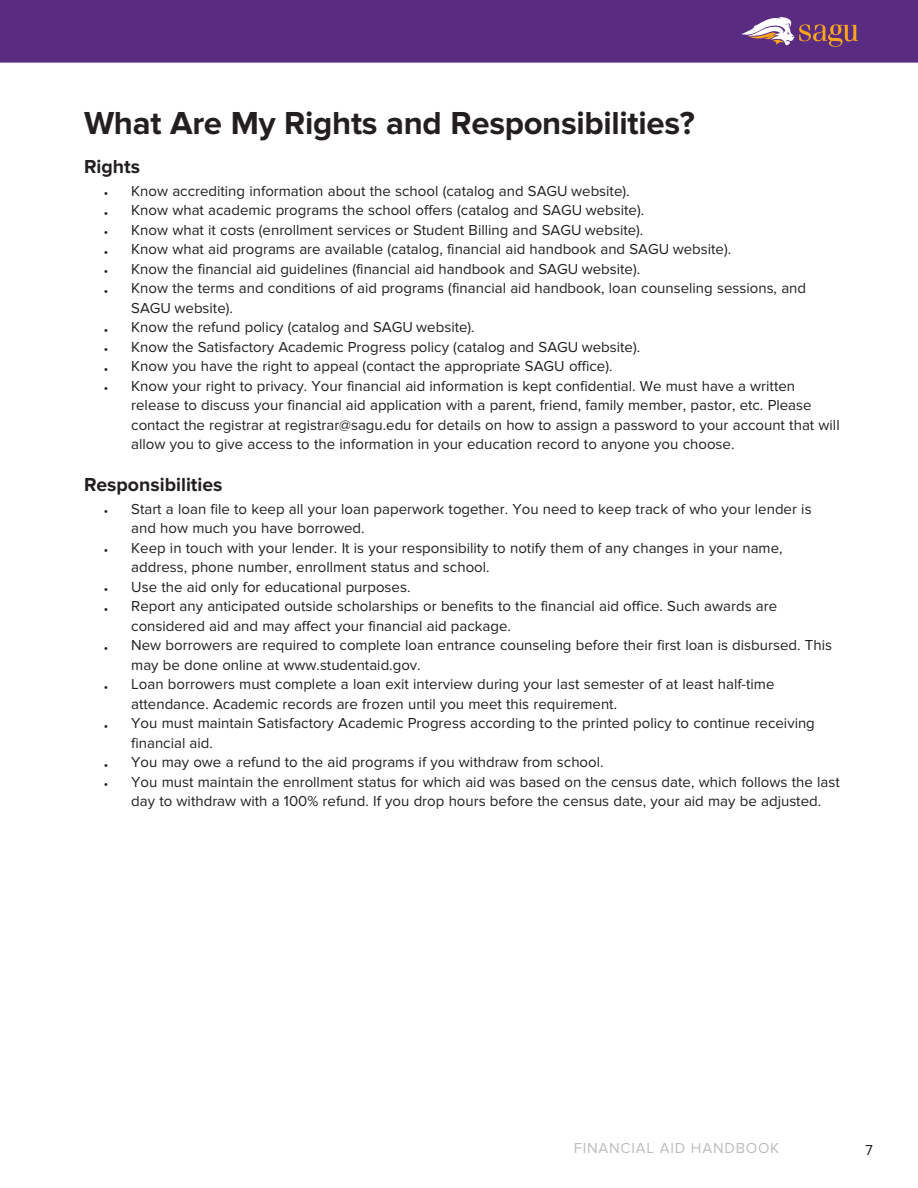
<style>
.page{position:relative;width:918px;height:1188px;background:#fff}
.page>*{position:absolute;margin:0;border:0;box-sizing:border-box;transform-origin:0 0}
.New_Style_Sheet_7{font:700 33px "Proxima Nova";letter-spacing:-.01em;color:#231f20}
.New_Style_Sheet_7-2{font:700 19.5px "Proxima Nova";color:#231f20}
.t1{font:15px/19.5px "Proxima Nova";color:#231f20}
.t2{font:15px "Proxima Nova";letter-spacing:.05em;color:#bcbdc0}
.t3{font:15px "Proxima Nova";color:#231f20;scale:.95 1}
</style>
<div class="page">
<div style="left:0;top:0;width:918px;height:63px;background:#592c82"></div>
<svg style="left:739px;top:16px;width:119px;height:31px;background:#8a5f88"></svg>
<p class="New_Style_Sheet_7" style="left:84px;top:104px;width:612px">What Are My Rights and Responsibilities?</p>
<p class="New_Style_Sheet_7-2" style="left:84px;top:155px;width:58px">Rights</p>
<p class="t1" style="left:104px;top:181px;width:527px"><sub>•</sub> Know accrediting information about the school (catalog and SAGU website).</p>
<p class="t1" style="left:104px;top:201px;width:541px"><sub>•</sub> Know what academic programs the school offers (catalog and SAGU website).</p>
<p class="t1" style="left:104px;top:220px;width:541px"><sub>•</sub> Know what it costs (enrollment services or Student Billing and SAGU website).</p>
<p class="t1" style="left:104px;top:240px;width:628px"><sub>•</sub> Know what aid programs are available (catalog, financial aid handbook and SAGU website).</p>
<p class="t1" style="left:104px;top:259px;width:537px"><sub>•</sub> Know the financial aid guidelines (financial aid handbook and SAGU website).</p>
<p class="t1" style="left:131px;top:279px;width:676px;text-indent:-27px"><sub>•</sub> Know the terms and conditions of aid programs (financial aid handbook, loan counseling sessions, and<br>SAGU website).</p>
<p class="t1" style="left:104px;top:318px;width:372px"><sub>•</sub> Know the refund policy (catalog and SAGU website).</p>
<p class="t1" style="left:104px;top:337px;width:538px"><sub>•</sub> Know the Satisfactory Academic Progress policy (catalog and SAGU website).</p>
<p class="t1" style="left:104px;top:357px;width:510px"><sub>•</sub> Know you have the right to appeal (contact the appropriate SAGU office).</p>
<p class="t1" style="left:131px;top:376px;width:710px;text-indent:-27px"><sub>•</sub> Know your right to privacy. Your financial aid information is kept confidential. We must have a written release to discuss your financial aid application with a parent, friend, family member, pastor, etc. Please contact the registrar at registrar@sagu.edu for details on how to assign a password to your account that will allow you to give access to the information in your education record to anyone you choose.</p>
<p class="New_Style_Sheet_7-2" style="left:84px;top:473px;width:140px">Responsibilities</p>
<p class="t1" style="left:131px;top:499px;width:682px;text-indent:-27px"><sub>•</sub> Start a loan file to keep all your loan paperwork together. You need to keep track of who your lender is and how much you have borrowed.</p>
<p class="t1" style="left:131px;top:538px;width:653px;text-indent:-27px"><sub>•</sub> Keep in touch with your lender. It is your responsibility to notify them of any changes in your name, address, phone number, enrollment status and school.</p>
<p class="t1" style="left:104px;top:577px;width:308px"><sub>•</sub> Use the aid only for educational purposes.</p>
<p class="t1" style="left:131px;top:597px;width:647px;text-indent:-27px"><sub>•</sub> Report any anticipated outside scholarships or benefits to the financial aid office. Such awards are considered aid and may affect your financial aid package.</p>
<p class="t1" style="left:131px;top:636px;width:702px;text-indent:-27px"><sub>•</sub> New borrowers are required to complete loan entrance counseling before their first loan is disbursed. This may be done online at www.studentaid.gov.</p>
<p class="t1" style="left:131px;top:675px;width:645px;text-indent:-27px"><sub>•</sub> Loan borrowers must complete a loan exit interview during your last semester of at least half-time attendance. Academic records are frozen until you meet this requirement.</p>
<p class="t1" style="left:131px;top:714px;width:685px;text-indent:-27px"><sub>•</sub> You must maintain Satisfactory Academic Progress according to the printed policy to continue receiving financial aid.</p>
<p class="t1" style="left:104px;top:753px;width:501px"><sub>•</sub> You may owe a refund to the aid programs if you withdraw from school.</p>
<p class="t1" style="left:104px;top:772px;width:737px;text-align:center"><sub>•</sub> You must maintain the enrollment status for which aid was based on the census date, which follows the last day to withdraw with a 100% refund. If you drop hours before the census date, your aid may be adjusted.</p>
<p class="t2" style="left:574px;top:1140px;width:207px">FINANCIAL AID HANDBOOK</p>
<p class="t3" style="left:866px;top:1141px;width:9px">7</p>
</div>
